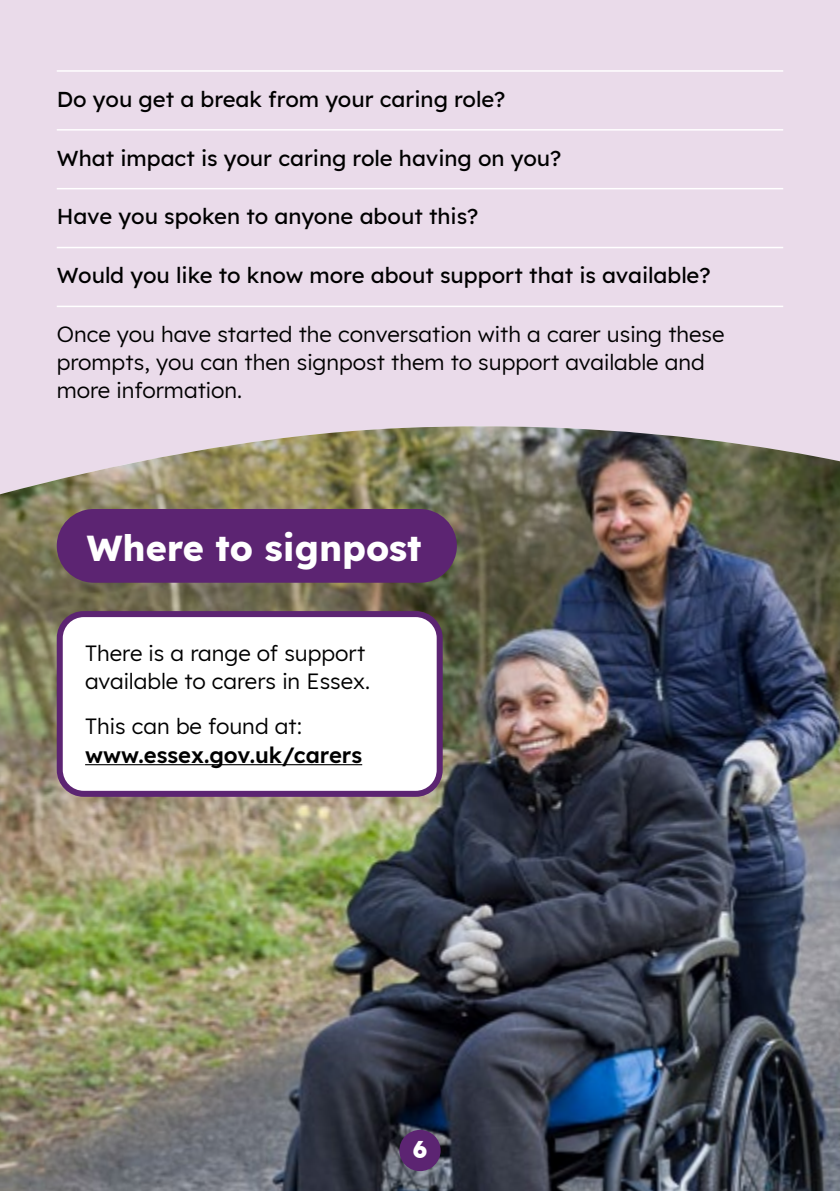
<style>
.page{position:relative;width:840px;height:1191px;background:#fff}
.page>*{position:absolute;margin:0;border:0;box-sizing:border-box;transform-origin:0 0}
.Header_2{font:700 36px "Lexend";color:#fff}
.t1{font:800 24px "Lexend";color:#fff}
.Body_less_space{font:500 22px "Lexend";color:#000}
.Body_less_space-2{font:22px/28px "Lexend";color:#000}
.Body_Copy{font:22px/28px "Lexend";color:#000}
.Body_Copy-2{font:600 22px/28px "Lexend";color:#000}
.s1{font-weight:400}
</style>
<div class="page">
<div style="left:0;top:0;width:839px;height:1191px;background:#eadbea"></div>
<img style="left:0;top:426px;width:839px;height:765px">
<hr style="left:57px;top:70px;width:725px;height:2px;background:#fff">
<hr style="left:57px;top:129px;width:725px;height:2px;background:#fff">
<hr style="left:57px;top:188px;width:725px;height:1px;background:#fff">
<hr style="left:57px;top:247px;width:725px;height:1px;background:#fff">
<hr style="left:57px;top:306px;width:725px;height:1px;background:#fff">
<div style="left:57px;top:509px;width:399px;height:74px;background:#5c2472;border-radius:37px"></div>
<div style="left:60px;top:614px;width:379px;height:180px;background:#fff;border-radius:24px"></div>
<div style="left:57px;top:611px;width:385px;height:186px;border:6px solid #5c2472;border-radius:24px"></div>
<hr style="left:85px;top:764px;width:277px;height:1px;background:#000">
<div style="left:399px;top:1129px;width:41px;height:42px;background:#5c2472;border-radius:50%"></div>
<p class="Body_less_space" style="left:57px;top:83px;width:450px">Do you get a break from your caring role?</p>
<p class="Body_less_space" style="left:57px;top:142px;width:506px">What impact is your caring role having on you?</p>
<p class="Body_less_space" style="left:57px;top:201px;width:423px">Have you spoken to anyone about this?</p>
<p class="Body_less_space" style="left:57px;top:259px;width:655px">Would you like to know more about support that is available?</p>
<p class="Body_less_space-2" style="left:57px;top:319px;width:669px">Once you have started the conversation with a carer using these prompts, you can then signpost them to support available and more information.</p>
<h2 class="Header_2" style="left:87px;top:519px;width:336px">Where to signpost</h2>
<p class="Body_Copy" style="left:85px;top:638px;width:286px">There is a range of support available to carers in Essex.</p>
<p class="Body_Copy-2" style="left:85px;top:711px;width:278px"><span class="s1">This can be found at: </span>www.essex.gov.uk/carers</p>
<p class="t1" style="left:412px;top:1129px;width:16px">6</p>
</div>
